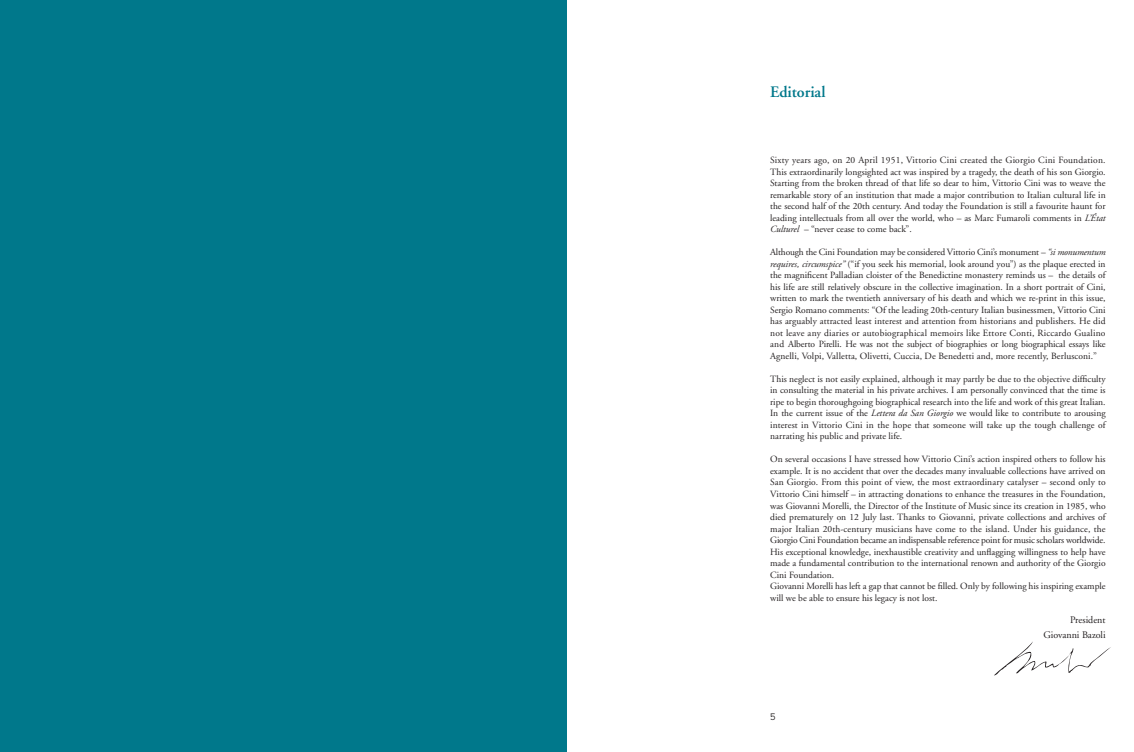
<style>
.page{position:relative;width:1134px;height:752px;background:#fff}
.page>*{position:absolute;margin:0;border:0;box-sizing:border-box;transform-origin:0 0}
.t1{font:600 16px "Adobe Garamond";color:#00788b}
.t2{font:10px/14.5px "Adobe Garamond";color:#231f20;text-align:right}
.t3{font:9.5px/11.5px "Adobe Garamond";color:#231f20;text-align:justify}
.t4{font:9px "Copperplate Gothic Std 29 AB";color:#231f20}
.s1{font-style:italic}
</style>
<div class="page">
<div style="left:0;top:0;width:567px;height:751px;background:#00788b"></div>
<svg style="left:994px;top:641px;width:117px;height:34px"></svg>
<h1 class="t1" style="left:770px;top:83px;width:57px">Editorial</h1>
<p class="t3" style="left:770px;top:154px;width:337px">Sixty years ago, on 20 April 1951, Vittorio Cini created the Giorgio Cini Foundation.<br>This extraordinarily longsighted act was inspired by a tragedy, the death of his son Giorgio.<br>Starting from the broken thread of that life so dear to him, Vittorio Cini was to weave the remarkable story of an institution that made a major contribution to Italian cultural life in the second half of the 20th century. And today the Foundation is still a favourite haunt for leading intellectuals from all over the world, who – as Marc Fumaroli comments in <span class="s1">L’État Culturel</span> – “never cease to come back”.</p>
<p class="t3" style="left:770px;top:246px;width:337px">Although the Cini Foundation may be considered Vittorio Cini’s monument – <span class="s1">“si monumentum requires, circumspice”</span> (“if you seek his memorial, look around you”) as the plaque erected in the magnificent Palladian cloister of the Benedictine monastery reminds us – the details of his life are still relatively obscure in the collective imagination. In a short portrait of Cini, written to mark the twentieth anniversary of his death and which we re-print in this issue, Sergio Romano comments: “Of the leading 20th-century Italian businessmen, Vittorio Cini has arguably attracted least interest and attention from historians and publishers. He did not leave any diaries or autobiographical memoirs like Ettore Conti, Riccardo Gualino and Alberto Pirelli. He was not the subject of biographies or long biographical essays like Agnelli, Volpi, Valletta, Olivetti, Cuccia, De Benedetti and, more recently, Berlusconi.”</p>
<p class="t3" style="left:770px;top:373px;width:337px">This neglect is not easily explained, although it may partly be due to the objective difficulty in consulting the material in his private archives. I am personally convinced that the time is ripe to begin thoroughgoing biographical research into the life and work of this great Italian.<br>In the current issue of the <span class="s1">Lettera da San Giorgio</span> we would like to contribute to arousing interest in Vittorio Cini in the hope that someone will take up the tough challenge of narrating his public and private life.</p>
<p class="t3" style="left:770px;top:453px;width:337px;text-align:left">On several occasions I have stressed how Vittorio Cini’s action inspired others to follow his example. It is no accident that over the decades many invaluable collections have arrived on San Giorgio. From this point of view, the most extraordinary catalyser – second only to Vittorio Cini himself – in attracting donations to enhance the treasures in the Foundation, was Giovanni Morelli, the Director of the Institute of Music since its creation in 1985, who died prematurely on 12 July last. Thanks to Giovanni, private collections and archives of major Italian 20th-century musicians have come to the island. Under his guidance, the Giorgio Cini Foundation became an indispensable reference point for music scholars worldwide.<br>His exceptional knowledge, inexhaustible creativity and unflagging willingness to help have made a fundamental contribution to the international renown and authority of the Giorgio Cini Foundation.<br>Giovanni Morelli has left a gap that cannot be filled. Only by following his inspiring example will we be able to ensure his legacy is not lost.</p>
<p class="t4" style="left:770px;top:711px;width:7px">5</p>
<p class="t2" style="left:1043px;top:612px;width:64px">President<br>Giovanni Bazoli</p>
</div>
